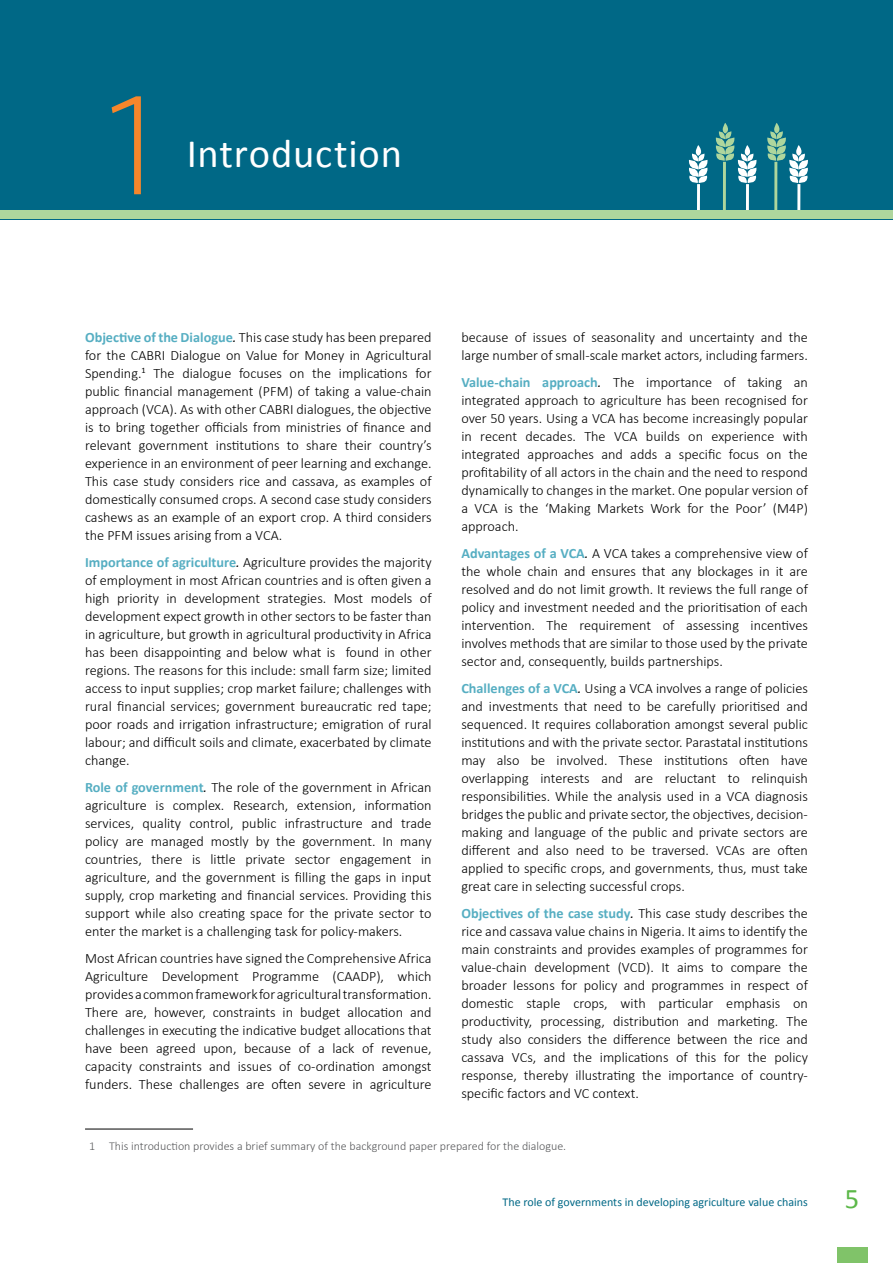
<style>
.page{position:relative;width:893px;height:1263px;background:#fff}
.page>*{position:absolute;margin:0;border:0;box-sizing:border-box;transform-origin:0 0}
.Heading1{font:300 144px "Whitney";color:#f6862b}
.Heading1-2{font:40.5px "Calibri";letter-spacing:.02em;color:#fff}
.t1{font:28.5px "Calibri";color:#5cb849}
.Body_Text_-_Left{font:300 14.25px/18px "Calibri";color:#000;text-align:justify}
.Footnote{font:300 12px "Calibri";color:#58595b}
.t2{font:12px "Calibri";color:#006886}
.s1{font-weight:700;color:#56aec2}
.s2{font-weight:400;font-style:italic}
</style>
<div class="page">
<div style="left:0;top:0;width:893px;height:219px;background:#006886"></div>
<svg style="left:767px;top:123px;width:41px;height:88px"></svg>
<svg style="left:716px;top:123px;width:41px;height:88px"></svg>
<svg style="left:689px;top:145px;width:19px;height:66px"></svg>
<div style="left:0;top:211px;width:893px;height:8px;background:#aed69d"></div>
<hr style="left:85px;top:1129px;width:108px;height:1px;background:#000">
<div style="left:837px;top:1247px;width:31px;height:16px;background:#80c369"></div>
<p class="Heading1" style="left:107px;top:48px;width:52px">1</p>
<p class="Heading1-2" style="left:187px;top:128px;width:217px">Introduction</p>
<p class="Body_Text_-_Left" style="left:85px;top:328px;width:348px"><span class="s1">Objective of the Dialogue</span><span class="s2">.</span> This case study has been prepared for the CABRI Dialogue on Value for Money in Agricultural Spending.<sup>1</sup> The dialogue focuses on the implications for public financial management (PFM) of taking a value-chain approach (VCA). As with other CABRI dialogues, the objective is to bring together officials from ministries of finance and relevant government institutions to share their country’s experience in an environment of peer learning and exchange.<br>This case study considers rice and cassava, as examples of domestically consumed crops. A second case study considers cashews as an example of an export crop. A third considers the PFM issues arising from a VCA.</p>
<p class="Body_Text_-_Left" style="left:85px;top:553px;width:348px"><span class="s1">Importance of agriculture</span><span class="s2">.</span> Agriculture provides the majority of employment in most African countries and is often given a high priority in development strategies. Most models of development expect growth in other sectors to be faster than in agriculture, but growth in agricultural productivity in Africa has been disappointing and below what is found in other regions. The reasons for this include: small farm size; limited access to input supplies; crop market failure; challenges with rural financial services; government bureaucratic red tape; poor roads and irrigation infrastructure; emigration of rural labour; and difficult soils and climate, exacerbated by climate change.</p>
<p class="Body_Text_-_Left" style="left:85px;top:778px;width:348px"><span class="s1">Role of government</span><span class="s2">.</span> The role of the government in African agriculture is complex. Research, extension, information services, quality control, public infrastructure and trade policy are managed mostly by the government. In many countries, there is little private sector engagement in agriculture, and the government is filling the gaps in input supply, crop marketing and financial services. Providing this support while also creating space for the private sector to enter the market is a challenging task for policy-makers.</p>
<p class="Body_Text_-_Left" style="left:85px;top:949px;width:348px">Most African countries have signed the Comprehensive Africa Agriculture Development Programme (CAADP), which provides a common framework for agricultural transformation.<br>There are, however, constraints in budget allocation and challenges in executing the indicative budget allocations that have been agreed upon, because of a lack of revenue, capacity constraints and issues of co-ordination amongst funders. These challenges are often severe in agriculture</p>
<p class="Body_Text_-_Left" style="left:461px;top:328px;width:348px">because of issues of seasonality and uncertainty and the large number of small-scale market actors, including farmers.</p>
<p class="Body_Text_-_Left" style="left:461px;top:373px;width:348px"><span class="s1">Value-chain approach</span><span class="s2">.</span> The importance of taking an integrated approach to agriculture has been recognised for over 50 years. Using a VCA has become increasingly popular in recent decades. The VCA builds on experience with integrated approaches and adds a specific focus on the profitability of all actors in the chain and the need to respond dynamically to changes in the market. One popular version of a VCA is the ‘Making Markets Work for the Poor’ (M4P) approach.</p>
<p class="Body_Text_-_Left" style="left:461px;top:544px;width:348px"><span class="s1">Advantages of a VCA</span><span class="s2">.</span> A VCA takes a comprehensive view of the whole chain and ensures that any blockages in it are resolved and do not limit growth. It reviews the full range of policy and investment needed and the prioritisation of each intervention. The requirement of assessing incentives involves methods that are similar to those used by the private sector and, consequently, builds partnerships.</p>
<p class="Body_Text_-_Left" style="left:461px;top:679px;width:348px"><span class="s1">Challenges of a VCA</span><span class="s2">.</span> Using a VCA involves a range of policies and investments that need to be carefully prioritised and sequenced. It requires collaboration amongst several public institutions and with the private sector. Parastatal institutions may also be involved. These institutions often have overlapping interests and are reluctant to relinquish responsibilities. While the analysis used in a VCA diagnosis bridges the public and private sector, the objectives, decision&shy;making and language of the public and private sectors are different and also need to be traversed. VCAs are often applied to specific crops, and governments, thus, must take great care in selecting successful crops.</p>
<p class="Body_Text_-_Left" style="left:461px;top:904px;width:348px"><span class="s1">Objectives of the case study</span><span class="s2">.</span> This case study describes the rice and cassava value chains in Nigeria. It aims to identify the main constraints and provides examples of programmes for value-chain development (VCD). It aims to compare the broader lessons for policy and programmes in respect of domestic staple crops, with particular emphasis on productivity, processing, distribution and marketing. The study also considers the difference between the rice and cassava VCs, and the implications of this for the policy response, thereby illustrating the importance of country&shy;specific factors and VC context.</p>
<p class="Footnote" style="left:89px;top:1139px;width:478px">1 This introduction provides a brief summary of the background paper prepared for the dialogue.</p>
<p class="t2" style="left:503px;top:1194px;width:307px">The role of governments in developing agriculture value chains</p>
<h3 class="t1" style="left:845px;top:1180px;width:16px">5</h3>
</div>
